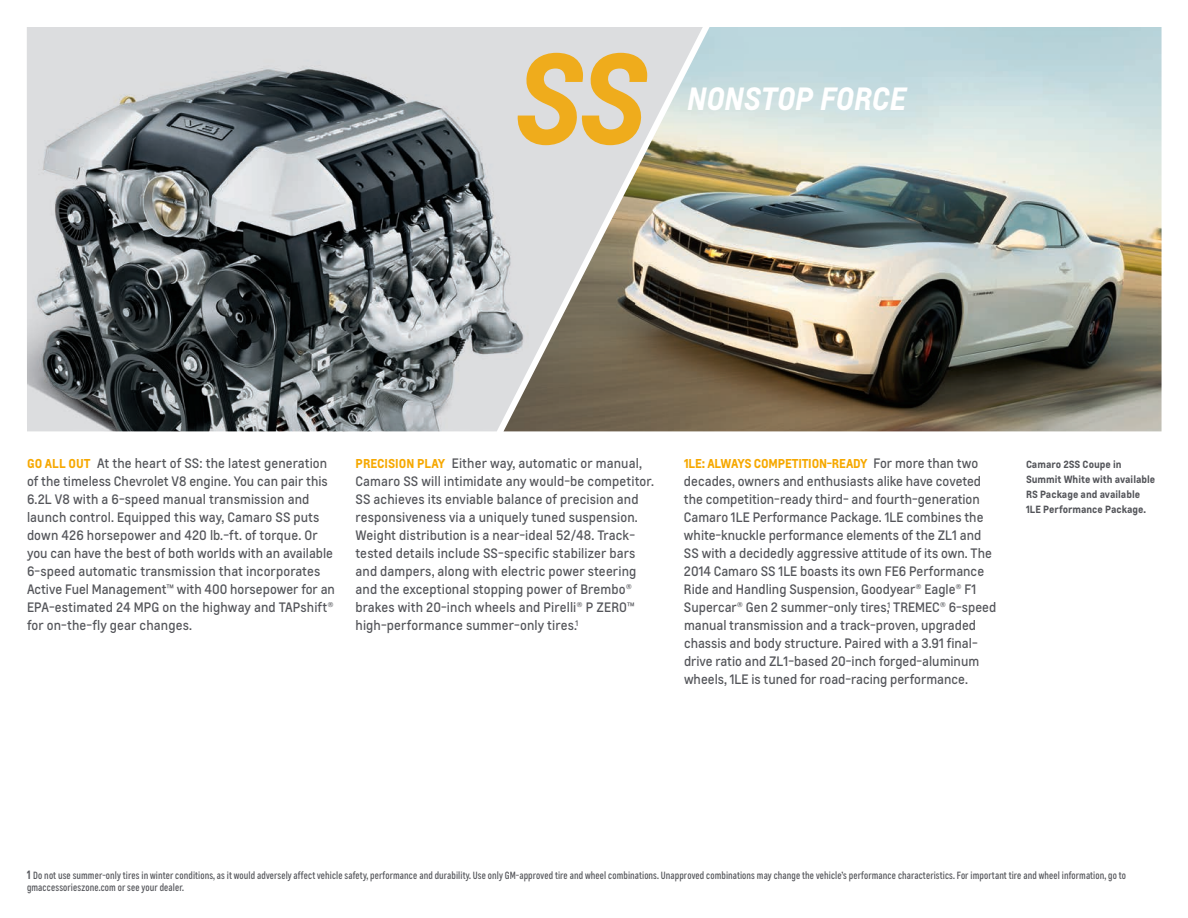
<style>
.page{position:relative;width:1188px;height:918px;background:#fff}
.page>*{position:absolute;margin:0;border:0;box-sizing:border-box;transform-origin:0 0}
.t1{font:italic 700 120px "Louis";color:#efac1c}
.t2{font:italic 700 30px "Louis";letter-spacing:-.015em;color:#fff}
.t3{font:12.75px/18px "Louis";letter-spacing:.005em;color:#54555a}
.t4{font:700 12px "Louis";letter-spacing:-.015em;color:#f6a800}
.t5{font:condensed 9.75px/12px "Louis";letter-spacing:.01em;color:#54555a}
.t6{font:700 9.75px/15px "Louis";color:#54555a}
.s1{font-weight:700;font-size:12px;color:#f6a800}
.s2{font-weight:400;font-size:12.75px;color:#54555a}
.s3{font-weight:600;font-size:11.25px}
</style>
<div class="page">
<img style="left:27px;top:27px;width:477px;height:404px">
<img style="left:504px;top:27px;width:658px;height:404px">
<h1 class="t1" style="left:512px;top:19px;width:67px">SS</h1>
<h2 class="t2" style="left:686px;top:79px;width:221px">NONSTOP FORCE</h2>
<p class="t3" style="left:27px;top:454px;width:310px"><span class="s1">GO ALL OUT</span> At the heart of SS: the latest generation of the timeless Chevrolet V8 engine. You can pair this 6.2L V8 with a 6-speed manual transmission and launch control. Equipped this way, Camaro SS puts down 426 horsepower and 420 lb.-ft. of torque. Or you can have the best of both worlds with an available 6-speed automatic transmission that incorporates Active Fuel Management™ with 400 horsepower for an EPA-estimated 24 MPG on the highway and TAPshift® for on-the-fly gear changes.</p>
<p class="t3" style="left:356px;top:454px;width:300px"><span class="s1">PRECISION PLAY</span> Either way, automatic or manual, Camaro SS will intimidate any would-be competitor.<br>SS achieves its enviable balance of precision and responsiveness via a uniquely tuned suspension.<br>Weight distribution is a near-ideal 52/48. Track&shy;tested details include SS-specific stabilizer bars and dampers, along with electric power steering and the exceptional stopping power of Brembo® brakes with 20-inch wheels and Pirelli® P ZERO™ high-performance summer-only tires.<sup>1</sup></p>
<p class="t4" style="left:684px;top:456px;width:296px">1LE: ALWAYS COMPETITION-READY <span class="s2">For more than two</span></p>
<p class="t3" style="left:684px;top:472px;width:314px">decades, owners and enthusiasts alike have coveted the competition-ready third- and fourth-generation Camaro 1LE Performance Package. 1LE combines the white-knuckle performance elements of the ZL1 and SS with a decidedly aggressive attitude of its own. The 2014 Camaro SS 1LE boasts its own FE6 Performance Ride and Handling Suspension, Goodyear® Eagle® F1<br>Supercar® Gen 2 summer-only tires,<sup>1</sup> TREMEC® 6-speed manual transmission and a track-proven, upgraded chassis and body structure. Paired with a 3.91 final&shy;drive ratio and ZL1-based 20-inch forged-aluminum wheels, 1LE is tuned for road-racing performance.</p>
<p class="t6" style="left:1026px;top:457px;width:131px">Camaro 2SS Coupe in<br>Summit White with available<br>RS Package and available<br>1LE Performance Package.</p>
<p class="t5" style="left:27px;top:869px;width:1101px"><span class="s3">1</span> Do not use summer-only tires in winter conditions, as it would adversely affect vehicle safety, performance and durability. Use only GM-approved tire and wheel combinations. Unapproved combinations may change the vehicle’s performance characteristics. For important tire and wheel information, go to gmaccessorieszone.com or see your dealer.</p>
</div>
